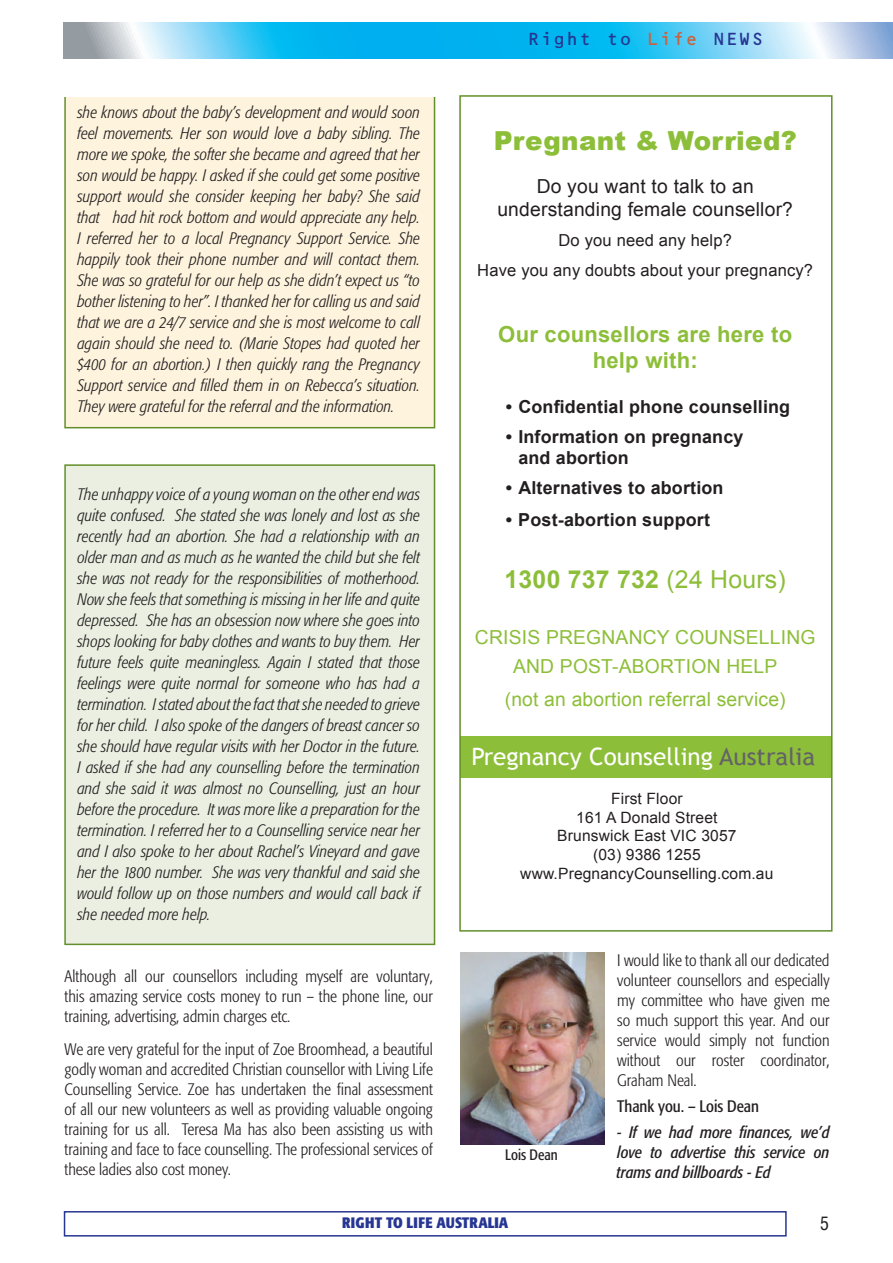
<style>
.page{position:relative;width:893px;height:1263px;background:#fff}
.page>*{position:absolute;margin:0;border:0;box-sizing:border-box;transform-origin:0 0}
.t1{font:900 26.25px "Arial";letter-spacing:.01em;color:#8dbe39}
.t2{font:700 24.75px "Arial";letter-spacing:.01em;color:#8dbe39}
.t3{font:24px "Trebuchet MS";color:#fff}
.t4{font:700 22.05px/26.4px "Arial";letter-spacing:.01em;color:#8dbe39;text-align:center}
.t5{font:19.35px/29.8px "Arial";letter-spacing:.01em;color:#8dbe39;text-align:center}
.t6{font:19.35px/23.1px "Arial";letter-spacing:.01em;color:#231f20;text-align:center}
.t7{font:18px "OCRB";color:#263692}
.t8{font:condensed 18px "Swiss 721 BT";color:#231f20}
.t9{font:700 17.85px/21.5px "Arial";letter-spacing:.01em;color:#231f20}
.t10{font:italic 300 condensed 16.5px/21px "Formata";color:#231f20;text-align:justify}
.t11{font:300 condensed 16.5px/20px "Formata";color:#231f20;text-align:justify}
.t12{font:italic condensed 16.5px/20px "Formata";color:#231f20;text-align:justify}
.t13{font:16.5px/29.8px "Arial";letter-spacing:.01em;color:#231f20;text-align:center}
.t14{font:condensed 16.5px "Formata";color:#231f20}
.t15{font:15.6px/18.8px "Arial";letter-spacing:.01em;color:#231f20;text-align:center}
.t16{font:700 condensed 15px "Formata";letter-spacing:.01em;color:#263692}
.t17{font:condensed 15px "Formata";color:#231f20}
.s1{color:#c9623e}
.s2{font-weight:400}
.s3{color:#636366}
</style>
<div class="page">
<div style="left:64px;top:87px;width:371px;height:341px;background:#fef3dd;border:2px solid #628f29"></div>
<div style="left:64px;top:464px;width:371px;height:481px;background:#eaefe1;border:2px solid #628f29"></div>
<svg style="left:63px;top:22px;width:830px;height:36px;background:#54c4ed"></svg>
<div style="left:64px;top:1211px;width:723px;height:25px;border:2px solid #263692"></div>
<img style="left:460px;top:952px;width:144px;height:192px">
<div style="left:460px;top:736px;width:372px;height:41px;background:#8dbe39"></div>
<div style="left:459px;top:95px;width:373px;height:837px;border:2px solid #628f29"></div>
<div style="left:50px;top:85px;width:392px;height:12px;background:#fff"></div>
<p class="t10" style="left:77px;top:102px;width:344px">she knows about the baby’s development and would soon feel movements. Her son would love a baby sibling. The more we spoke, the softer she became and agreed that her son would be happy. I asked if she could get some positive support would she consider keeping her baby? She said that had hit rock bottom and would appreciate any help.<br>I referred her to a local Pregnancy Support Service. She happily took their phone number and will contact them.<br>She was so grateful for our help as she didn’t expect us “to bother listening to her”. I thanked her for calling us and said that we are a 24/7 service and she is most welcome to call again should she need to. (Marie Stopes had quoted her $400 for an abortion.) I then quickly rang the Pregnancy Support service and filled them in on Rebecca’s situation.<br>They were grateful for the referral and the information.</p>
<p class="t10" style="left:77px;top:484px;width:344px">The unhappy voice of a young woman on the other end was quite confused. She stated she was lonely and lost as she recently had an abortion. She had a relationship with an older man and as much as he wanted the child but she felt she was not ready for the responsibilities of motherhood.<br>Now she feels that something is missing in her life and quite depressed. She has an obsession now where she goes into shops looking for baby clothes and wants to buy them. Her future feels quite meaningless. Again I stated that those feelings were quite normal for someone who has had a termination. I stated about the fact that she needed to grieve for her child. I also spoke of the dangers of breast cancer so she should have regular visits with her Doctor in the future.<br>I asked if she had any counselling before the termination and she said it was almost no Counselling, just an hour before the procedure. It was more like a preparation for the termination. I referred her to a Counselling service near her and I also spoke to her about Rachel’s Vineyard and gave her the 1800 number. She was very thankful and said she would follow up on those numbers and would call back if she needed more help.</p>
<p class="t11" style="left:65px;top:967px;width:370px">Although all our counsellors including myself are voluntary, this amazing service costs money to run – the phone line, our training, advertising, admin charges etc.</p>
<p class="t11" style="left:65px;top:1039px;width:370px">We are very grateful for the input of Zoe Broomhead, a beautiful godly woman and accredited Christian counsellor with Living Life Counselling Service. Zoe has undertaken the final assessment of all our new volunteers as well as providing valuable ongoing training for us all. Teresa Ma has also been assisting us with training and face to face counselling. The professional services of these ladies also cost money.</p>
<p class="t7" style="left:527px;top:30px;width:239px">Right to <span class="s1">Life</span> NEWS</p>
<h1 class="t1" style="left:494px;top:122px;width:305px">Pregnant &amp; Worried?</h1>
<p class="t6" style="left:497px;top:175px;width:297px">Do you want to talk to an understanding female counsellor?</p>
<p class="t13" style="left:477px;top:225px;width:337px">Do you need any help?<br>Have you any doubts about your pregnancy?</p>
<h3 class="t4" style="left:498px;top:322px;width:295px">Our counsellors are here to help with:</h3>
<p class="t9" style="left:506px;top:397px;width:286px">• Confidential phone counselling</p>
<p class="t9" style="left:518px;top:426px;width:227px;text-indent:-12px">• Information on pregnancy and abortion</p>
<p class="t9" style="left:506px;top:478px;width:219px">• Alternatives to abortion</p>
<p class="t9" style="left:506px;top:509px;width:206px">• Post-abortion support</p>
<h2 class="t2" style="left:505px;top:563px;width:283px">1300 737 732 <span class="s2">(24 Hours)</span></h2>
<p class="t5" style="left:475px;top:622px;width:342px">CRISIS PREGNANCY COUNSELLING<br>AND POST-ABORTION HELP</p>
<p class="t5" style="left:505px;top:685px;width:282px">(not an abortion referral service)</p>
<h3 class="t3" style="left:471px;top:742px;width:345px">Pregnancy Counselling <span class="s3">Australia</span></h3>
<p class="t15" style="left:520px;top:789px;width:255px">First Floor<br>161 A Donald Street<br>Brunswick East VIC 3057<br>(03) 9386 1255 www.PregnancyCounselling.com.au</p>
<p class="t17" style="left:505px;top:1145px;width:54px">Lois Dean</p>
<p class="t11" style="left:617px;top:950px;width:214px">I would like to thank all our dedicated volunteer counsellors and especially my committee who have given me so much support this year. And our service would simply not function without our roster coordinator, Graham Neal.</p>
<p class="t14" style="left:617px;top:1096px;width:143px">Thank you. – Lois Dean</p>
<p class="t12" style="left:617px;top:1123px;width:215px">- If we had more finances, we’d love to advertise this service on trams and billboards - Ed</p>
<p class="t16" style="left:342px;top:1214px;width:168px">RIGHT TO LIFE AUSTRALIA</p>
<p class="t8" style="left:820px;top:1213px;width:10px">5</p>
</div>
